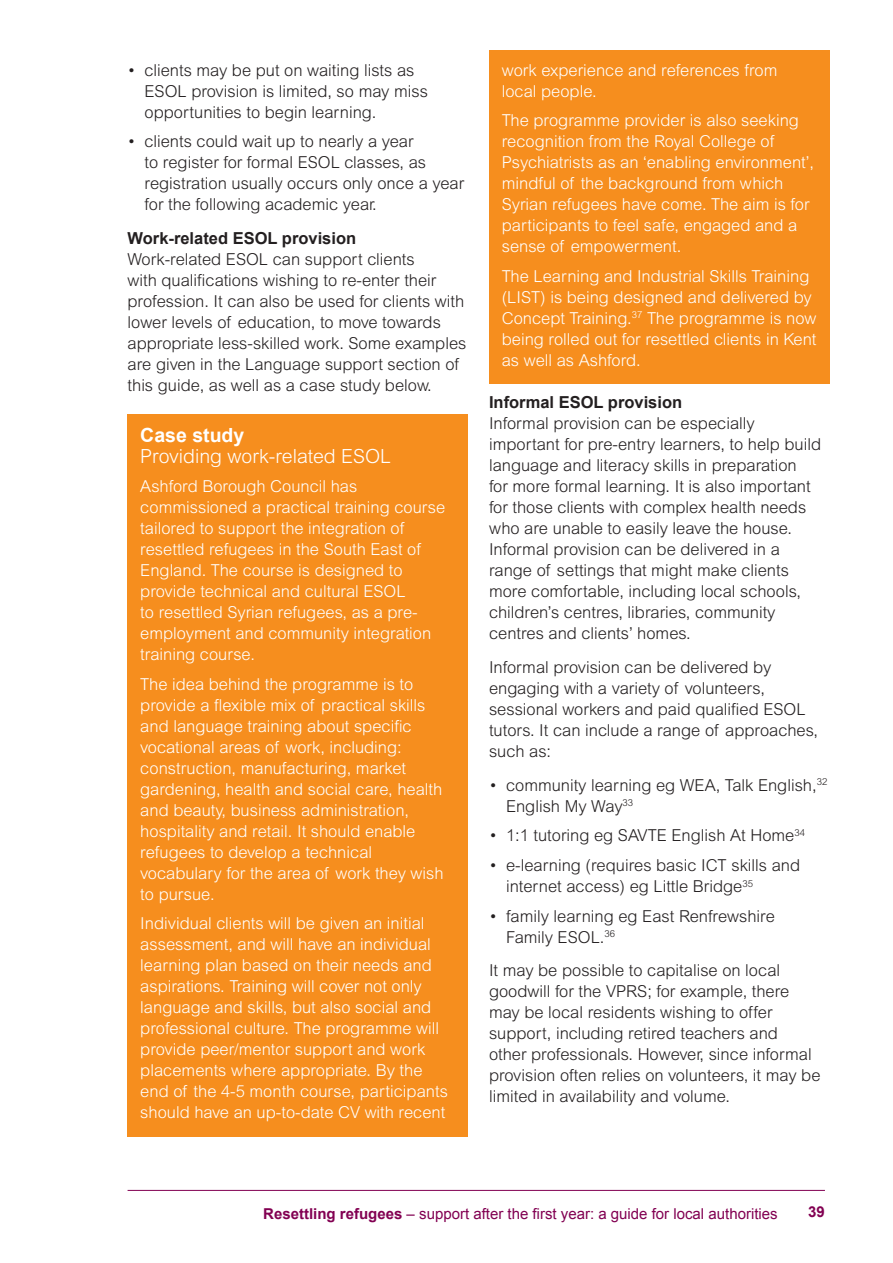
<style>
.page{position:relative;width:893px;height:1263px;background:#fff}
.page>*{position:absolute;margin:0;border:0;box-sizing:border-box;transform-origin:0 0}
.CASE_STUDY_title{font:300 19.5px/21px "Arial MT Std";color:#fff}
.A4_Body{font:300 16.5px/21px "Arial MT Std";color:#231f20}
.CASE_STUDY{font:300 16.5px/21px "Arial MT Std";color:#fff}
.A4_Minor_subhead{font:700 16.5px "Arial";color:#231f20}
.t1{font:15px "Arial";color:#820052}
.t2{font:700 15px "Arial";color:#820052}
.s1{font-family:"Arial";font-weight:700}
.s2{font-weight:700}
</style>
<div class="page">
<hr style="left:128px;top:1190px;width:697px;height:1px;background:#820052">
<div style="left:128px;top:414px;width:340px;height:68px;background:#f68e1e"></div>
<div style="left:128px;top:467px;width:340px;height:211px;background:#f68e1e"></div>
<div style="left:128px;top:664px;width:340px;height:254px;background:#f68e1e"></div>
<div style="left:128px;top:904px;width:340px;height:232px;background:#f68e1e"></div>
<div style="left:489px;top:50px;width:340px;height:65px;background:#f68e1e"></div>
<div style="left:489px;top:101px;width:340px;height:169px;background:#f68e1e"></div>
<div style="left:489px;top:256px;width:340px;height:128px;background:#f68e1e"></div>
<p class="A4_Body" style="left:145px;top:59px;width:285px;text-indent:-17px">• clients may be put on waiting lists as<br>ESOL provision is limited, so may miss opportunities to begin learning.</p>
<p class="A4_Body" style="left:145px;top:131px;width:321px;text-indent:-17px">• clients could wait up to nearly a year<br>to register for formal ESOL classes, as registration usually occurs only once a year for the following academic year.</p>
<p class="A4_Minor_subhead" style="left:128px;top:227px;width:230px">Work-related ESOL provision</p>
<p class="A4_Body" style="left:128px;top:249px;width:340px">Work-related ESOL can support clients<br>with qualifications wishing to re-enter their profession. It can also be used for clients with lower levels of education, to move towards appropriate less-skilled work. Some examples are given in the Language support section of this guide, as well as a case study below.</p>
<p class="CASE_STUDY_title" style="left:140px;top:424px;width:252px"><span class="s1">Case study<br></span>Providing work-related ESOL</p>
<p class="CASE_STUDY" style="left:140px;top:476px;width:306px">Ashford Borough Council has commissioned a practical training course tailored to support the integration of resettled refugees in the South East of England. The course is designed to provide technical and cultural ESOL<br>to resettled Syrian refugees, as a pre&shy;employment and community integration training course.</p>
<p class="CASE_STUDY" style="left:140px;top:673px;width:305px">The idea behind the programme is to provide a flexible mix of practical skills and language training about specific vocational areas of work, including: construction, manufacturing, market gardening, health and social care, health and beauty, business administration, hospitality and retail. It should enable refugees to develop a technical vocabulary for the area of work they wish to pursue.</p>
<p class="CASE_STUDY" style="left:140px;top:913px;width:309px">Individual clients will be given an initial assessment, and will have an individual learning plan based on their needs and aspirations. Training will cover not only language and skills, but also social and professional culture. The programme will provide peer/mentor support and work placements where appropriate. By the end of the 4-5 month course, participants should have an up-to-date CV with recent</p>
<p class="CASE_STUDY" style="left:502px;top:59px;width:277px">work experience and references from local people.</p>
<p class="CASE_STUDY" style="left:502px;top:110px;width:314px">The programme provider is also seeking recognition from the Royal College of Psychiatrists as an ‘enabling environment’, mindful of the background from which Syrian refugees have come. The aim is for participants to feel safe, engaged and a sense of empowerment.</p>
<p class="CASE_STUDY" style="left:502px;top:265px;width:316px">The Learning and Industrial Skills Training (LIST) is being designed and delivered by Concept Training.<sup>37</sup> The programme is now being rolled out for resettled clients in Kent as well as Ashford.</p>
<p class="A4_Minor_subhead" style="left:489px;top:392px;width:195px">Informal ESOL provision</p>
<p class="A4_Body" style="left:489px;top:413px;width:334px">Informal provision can be especially important for pre-entry learners, to help build language and literacy skills in preparation<br>for more formal learning. It is also important for those clients with complex health needs who are unable to easily leave the house.<br>Informal provision can be delivered in a range of settings that might make clients more comfortable, including local schools, children’s centres, libraries, community centres and clients’ homes.</p>
<p class="A4_Body" style="left:489px;top:657px;width:331px">Informal provision can be delivered by engaging with a variety of volunteers, sessional workers and paid qualified ESOL tutors. It can include a range of approaches, such as:</p>
<p class="A4_Body" style="left:506px;top:775px;width:323px;text-indent:-17px">• community learning eg WEA, Talk English,<sup>32<br></sup>English My Way<sup>33</sup></p>
<p class="A4_Body" style="left:489px;top:825px;width:318px">• 1:1 tutoring eg SAVTE English At Home<sup>34</sup></p>
<p class="A4_Body" style="left:506px;top:855px;width:296px;text-indent:-17px">• e-learning (requires basic ICT skills and internet access) eg Little Bridge<sup>35</sup></p>
<p class="A4_Body" style="left:506px;top:905px;width:270px;text-indent:-17px">• family learning eg East Renfrewshire<br>Family ESOL.<sup>36</sup></p>
<p class="A4_Body" style="left:489px;top:960px;width:333px">It may be possible to capitalise on local goodwill for the VPRS; for example, there may be local residents wishing to offer support, including retired teachers and<br>other professionals. However, since informal provision often relies on volunteers, it may be limited in availability and volume.</p>
<p class="t1" style="left:263px;top:1203px;width:516px"><span class="s2">Resettling refugees</span> – support after the first year: a guide for local authorities</p>
<p class="t2" style="left:808px;top:1202px;width:18px">39</p>
</div>
